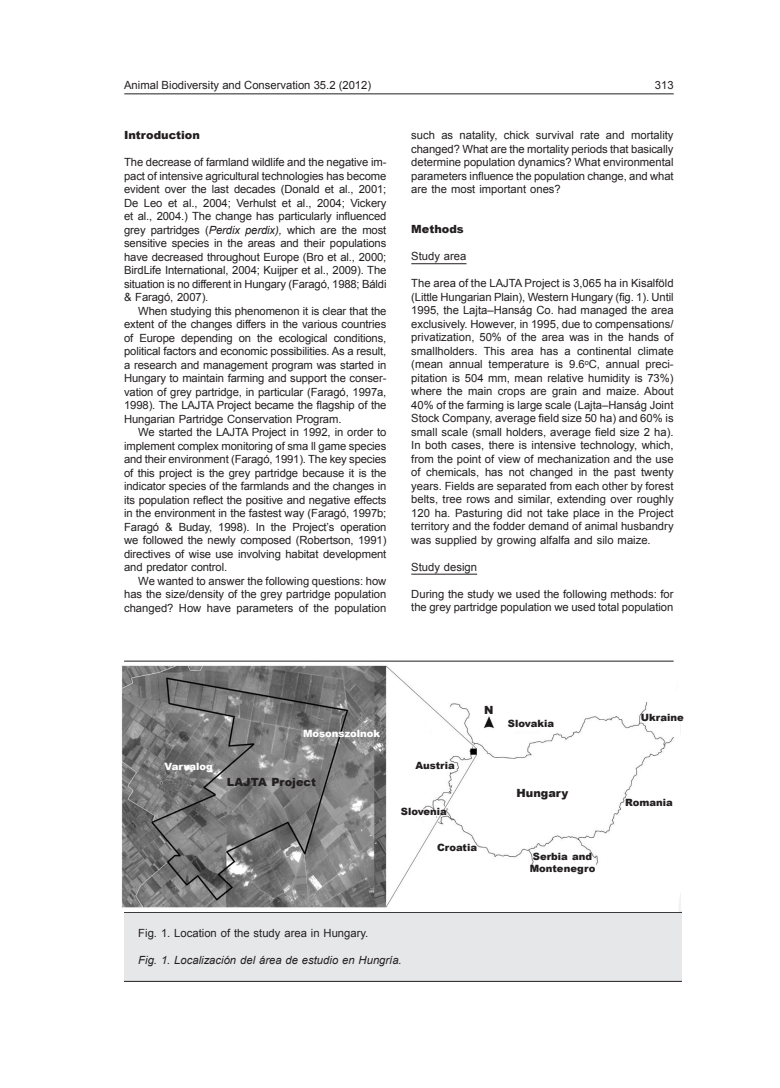
<style>
.page{position:relative;width:780px;height:1088px;background:#fff}
.page>*{position:absolute;margin:0;border:0;box-sizing:border-box;transform-origin:0 0}
.Norm_1ª-sult_ang{font:11.25px/13.5px "Arial";color:#231f20;text-align:justify}
.Normal_ang{font:11.25px/13.5px "Arial";letter-spacing:-.01em;color:#231f20;text-align:justify}
.Normal_1º_ang{font:11.25px/13.5px "Arial";letter-spacing:-.005em;color:#231f20}
.Normal_ult_ang{font:11.25px/13.5px "Arial";color:#231f20;text-align:justify}
.Peu_2_esp{font:italic 11.25px "Arial";color:#231f20}
.Peu_1_ang{font:11.25px "Arial";color:#231f20}
.Subtítol_2{font:11.25px "Arial";color:#231f20}
.Figures-negre{font:900 11.25px "Arial";color:#231f20}
.Subtítol_1{font:900 11.25px "Arial";color:#231f20}
.Figures_petita{font:900 10px "Arial";color:#231f20}
.Figures-blanc{font:900 10px "Arial";color:#fff}
.s1{font-style:italic}
</style>
<div class="page">
<hr style="left:124px;top:94px;width:549px;height:1px;background:#231f20">
<div style="left:86px;top:912px;width:623px;height:69px;background:#e6e7e9"></div>
<div style="left:85px;top:912px;width:624px;height:70px;border:1px solid #231f20"></div>
<hr style="left:411px;top:263px;width:55px;height:1px;background:#231f20">
<hr style="left:411px;top:574px;width:66px;height:1px;background:#231f20">
<img style="left:121px;top:661px;width:559px;height:250px">
<hr style="left:124px;top:661px;width:549px;height:1px;background:#231f20">
<div style="left:68px;top:908px;width:55px;height:96px;background:#fff"></div>
<div style="left:682px;top:891px;width:55px;height:147px;background:#fff"></div>
<p class="Norm_1ª-sult_ang" style="left:124px;top:78px;width:248px">Animal Biodiversity and Conservation 35.2 (2012)</p>
<p class="Norm_1ª-sult_ang" style="left:655px;top:78px;width:20px">313</p>
<p class="Normal_ult_ang" style="left:411px;top:129px;width:264px">such as natality, chick survival rate and mortality changed? What are the mortality periods that basically determine population dynamics? What environmental parameters influence the population change, and what are the most important ones?</p>
<p class="Subtítol_1" style="left:411px;top:221px;width:54px">Methods</p>
<p class="Subtítol_2" style="left:411px;top:249px;width:57px">Study area</p>
<p class="Norm_1ª-sult_ang" style="left:411px;top:277px;width:264px">The area of the LAJTA Project is 3,065 ha in Kisalföld (Little Hungarian Plain), Western Hungary (fig. 1). Until 1995, the Lajta–Hanság Co. had managed the area exclusively. However, in 1995, due to compensations/ privatization, 50% of the area was in the hands of smallholders. This area has a continental climate (mean annual temperature is 9.6<sup>o</sup>C, annual preci&shy;pitation is 504 mm, mean relative humidity is 73%) where the main crops are grain and maize. About 40% of the farming is large scale (Lajta–Hanság Joint Stock Company, average field size 50 ha) and 60% is small scale (small holders, average field size 2 ha).<br>In both cases, there is intensive technology, which, from the point of view of mechanization and the use of chemicals, has not changed in the past twenty years. Fields are separated from each other by forest belts, tree rows and similar, extending over roughly 120 ha. Pasturing did not take place in the Project territory and the fodder demand of animal husbandry was supplied by growing alfalfa and silo maize.</p>
<p class="Subtítol_2" style="left:411px;top:559px;width:67px">Study design</p>
<p class="Normal_1º_ang" style="left:411px;top:587px;width:264px">During the study we used the following methods: for the grey partridge population we used total population</p>
<p class="Subtítol_1" style="left:124px;top:127px;width:77px">Introduction</p>
<p class="Normal_1º_ang" style="left:124px;top:156px;width:264px;text-align:justify">The decrease of farmland wildlife and the negative im&shy;pact of intensive agricultural technologies has become evident over the last decades (Donald et al., 2001; De Leo et al., 2004; Verhulst et al., 2004; Vickery et al., 2004.) The change has particularly influenced grey partridges (<span class="s1">Perdix perdix),</span> which are the most sensitive species in the areas and their populations have decreased throughout Europe (Bro et al., 2000; BirdLife International, 2004; Kuijper et al., 2009). The situation is no different in Hungary (Faragó, 1988; Báldi &amp; Faragó, 2007).</p>
<p class="Normal_ang" style="left:124px;top:304px;width:264px;text-indent:14px">When studying this phenomenon it is clear that the extent of the changes differs in the various countries of Europe depending on the ecological conditions, political factors and economic possibilities. As a result, a research and management program was started in Hungary to maintain farming and support the conser&shy;vation of grey partridge, in particular (Faragó, 1997a, 1998). The LAJTA Project became the flagship of the Hungarian Partridge Conservation Program.</p>
<p class="Normal_ang" style="left:124px;top:426px;width:264px;text-indent:14px">We started the LAJTA Project in 1992, in order to implement complex monitoring of sma ll game species and their environment (Faragó, 1991). The key species of this project is the grey partridge because it is the indicator species of the farmlands and the changes in its population reflect the positive and negative effects in the environment in the fastest way (Faragó, 1997b; Faragó &amp; Buday, 1998). In the Project’s operation we followed the newly composed (Robertson, 1991) directives of wise use involving habitat development and predator control.</p>
<p class="Normal_ult_ang" style="left:124px;top:574px;width:264px;text-indent:14px">We wanted to answer the following questions: how has the size/density of the grey partridge population changed? How have parameters of the population</p>
<p class="Figures-blanc" style="left:164px;top:759px;width:50px">Varvalog</p>
<p class="Figures-blanc" style="left:303px;top:726px;width:79px">Mosonszolnok</p>
<p class="Figures-negre" style="left:227px;top:774px;width:91px">LAJTA Project</p>
<p class="Figures-negre" style="left:484px;top:701px;width:11px">N</p>
<p class="Figures_petita" style="left:415px;top:758px;width:41px">Austria</p>
<p class="Figures_petita" style="left:401px;top:804px;width:48px">Slovenia</p>
<p class="Figures_petita" style="left:437px;top:840px;width:41px">Croatia</p>
<p class="Figures_petita" style="left:508px;top:716px;width:48px">Slovakia</p>
<p class="Figures-negre" style="left:516px;top:785px;width:53px">Hungary</p>
<p class="Figures_petita" style="left:533px;top:849px;width:61px">Serbia and</p>
<p class="Figures_petita" style="left:529px;top:861px;width:67px">Montenegro</p>
<p class="Peu_1_ang" style="left:138px;top:925px;width:231px">Fig. 1. Location of the study area in Hungary.</p>
<p class="Peu_2_esp" style="left:138px;top:952px;width:265px">Fig. 1. Localización del área de estudio en Hungría.</p>
<p class="Figures_petita" style="left:640px;top:711px;width:44px">Ukraine</p>
<p class="Figures_petita" style="left:625px;top:795px;width:49px">Romania</p>
</div>
